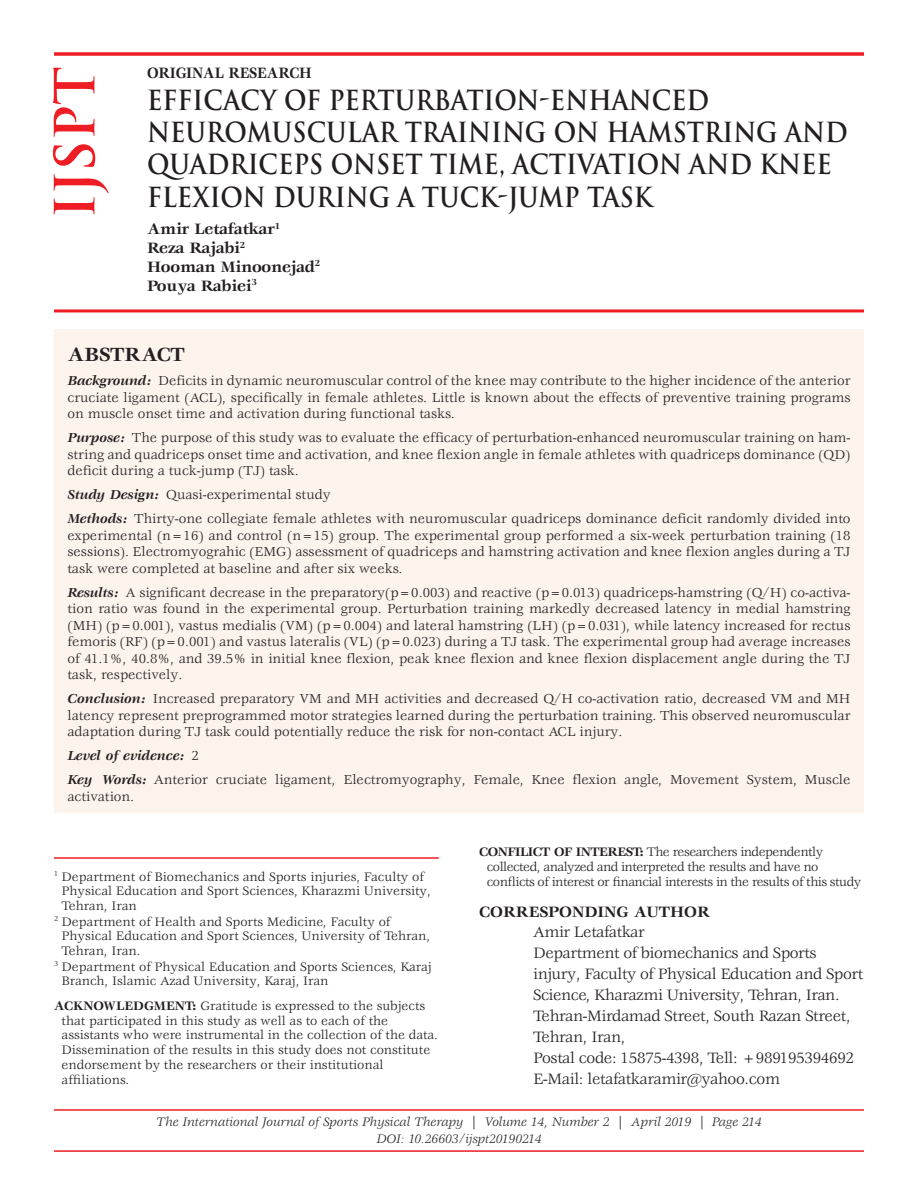
<style>
.page{position:relative;width:918px;height:1188px;background:#fff}
.page>*{position:absolute;margin:0;border:0;box-sizing:border-box;transform-origin:0 0}
.t1{font:700 54px "Trajan Pro";color:#ee1d23}
.t2{font:700 27px/32.2px "Trajan Pro";color:#231f20;scale:.9 1}
.t3{font:700 21px "Veljovic Std";color:#231f20}
.t4{font:16.5px/21px "Veljovic Std";letter-spacing:-.025em;color:#231f20}
.t5{font:700 16.5px/18.8px "Veljovic Std";letter-spacing:-.01em;color:#231f20}
.t6{font:700 16.5px "Veljovic Std";letter-spacing:-.01em;color:#231f20;scale:.9 1}
.t7{font:14.25px/16.5px "Veljovic Std";color:#231f20;text-align:justify}
.t8{font:13.5px/15px "Veljovic Std";color:#231f20}
.t9{font:13.5px/15px "Veljovic Std";letter-spacing:-.035em;color:#231f20}
.t10{font:italic 13.5px/16.5px "Veljovic Std";color:#231f20;text-align:center}
.s1{font-weight:700;font-style:italic}
.s2{font-weight:700}
</style>
<div class="page">
<div style="left:54px;top:329px;width:810px;height:484px;background:#fdf3ed"></div>
<svg style="left:54px;top:52px;width:810px;height:4px;background:#ef383e"></svg>
<hr style="left:54px;top:857px;width:385px;height:2px;background:#ee1d23">
<hr style="left:54px;top:309px;width:810px;height:3px;background:#ee1d23">
<hr style="left:54px;top:1109px;width:810px;height:2px;background:#ee1d23">
<hr style="left:54px;top:1150px;width:810px;height:2px;background:#ee1d23">
<h1 class="t1" style="left:44px;top:219px;width:154px;rotate:-90deg">IJSPT</h1>
<p class="t6" style="left:147px;top:66px;width:185px">ORIGINAL RESEARCH</p>
<h2 class="t2" style="left:147px;top:84px;width:780px">EFFICACY OF PERTURBATION-ENHANCED NEUROMUSCULAR TRAINING ON HAMSTRING AND QUADRICEPS ONSET TIME, ACTIVATION AND KNEE FLEXION DURING A TUCK-JUMP TASK</h2>
<p class="t5" style="left:147px;top:221px;width:175px">Amir Letafatkar<sup>1<br></sup>Reza Rajabi<sup>2<br></sup>Hooman Minoonejad<sup>2<br></sup>Pouya Rabiei<sup>3</sup></p>
<h3 class="t3" style="left:68px;top:346px;width:119px">ABSTRACT</h3>
<p class="t7" style="left:68px;top:374px;width:785px"><span class="s1">Background:</span> Deficits in dynamic neuromuscular control of the knee may contribute to the higher incidence of the anterior cruciate ligament (ACL), specifically in female athletes. Little is known about the effects of preventive training programs on muscle onset time and activation during functional tasks.</p>
<p class="t7" style="left:68px;top:431px;width:785px"><span class="s1">Purpose:</span> The purpose of this study was to evaluate the efficacy of perturbation-enhanced neuromuscular training on ham&shy;string and quadriceps onset time and activation, and knee flexion angle in female athletes with quadriceps dominance (QD) deficit during a tuck-jump (TJ) task.</p>
<p class="t7" style="left:68px;top:484px;width:785px;line-height:24px"><span class="s1">Study Design:</span> Quasi-experimental study<br><span class="s1">Methods:</span> Thirty-one collegiate female athletes with neuromuscular quadriceps dominance deficit randomly divided into</p>
<p class="t7" style="left:68px;top:528px;width:785px">experimental (n=16) and control (n=15) group. The experimental group performed a six-week perturbation training (18 sessions). Electromyograhic (EMG) assessment of quadriceps and hamstring activation and knee flexion angles during a TJ task were completed at baseline and after six weeks.</p>
<p class="t7" style="left:68px;top:585px;width:785px"><span class="s1">Results:</span> A significant decrease in the preparatory(p=0.003) and reactive (p=0.013) quadriceps-hamstring (Q/H) co-activa&shy;tion ratio was found in the experimental group. Perturbation training markedly decreased latency in medial hamstring (MH) (p=0.001), vastus medialis (VM) (p=0.004) and lateral hamstring (LH) (p=0.031), while latency increased for rectus femoris (RF) (p=0.001) and vastus lateralis (VL) (p=0.023) during a TJ task. The experimental group had average increases of 41.1%, 40.8%, and 39.5% in initial knee flexion, peak knee flexion and knee flexion displacement angle during the TJ task, respectively.</p>
<p class="t7" style="left:68px;top:692px;width:785px"><span class="s1">Conclusion:</span> Increased preparatory VM and MH activities and decreased Q/H co-activation ratio, decreased VM and MH latency represent preprogrammed motor strategies learned during the perturbation training. This observed neuromuscular adaptation during TJ task could potentially reduce the risk for non-contact ACL injury.</p>
<p class="t7" style="left:68px;top:745px;width:785px;line-height:24px"><span class="s1">Level of evidence:</span> 2<br><span class="s1">Key Words:</span> Anterior cruciate ligament, Electromyography, Female, Knee flexion angle, Movement System, Muscle</p>
<p class="t7" style="left:68px;top:789px;width:68px">activation.</p>
<p class="t9" style="left:487px;top:846px;width:376px;text-indent:-8px"><span class="s2">CONFILICT OF INTEREST:</span> The researchers independently collected, analyzed and interpreted the results and have no conflicts of interest or financial interests in the results of this study</p>
<p class="t5" style="left:479px;top:903px;width:232px">CORRESPONDING AUTHOR</p>
<p class="t4" style="left:533px;top:923px;width:332px">Amir Letafatkar<br>Department of biomechanics and Sports injury, Faculty of Physical Education and Sport Science, Kharazmi University, Tehran, Iran.<br>Tehran-Mirdamad Street, South Razan Street, Tehran, Iran,<br>Postal code: 15875-4398, Tell: +989195394692<br>E-Mail: letafatkaramir@yahoo.com</p>
<p class="t10" style="left:156px;top:1115px;width:607px">The International Journal of Sports Physical Therapy | Volume 14, Number 2 | April 2019 | Page 214<br>DOI: 10.26603/ijspt20190214</p>
<p class="t8" style="left:54px;top:870px;width:371px"><sup>1</sup> Department of Biomechanics and Sports injuries, Faculty of</p>
<p class="t8" style="left:62px;top:885px;width:371px">Physical Education and Sport Sciences, Kharazmi University,</p>
<p class="t8" style="left:62px;top:900px;width:77px">Tehran, Iran</p>
<p class="t8" style="left:54px;top:915px;width:338px"><sup>2</sup> Department of Health and Sports Medicine, Faculty of</p>
<p class="t8" style="left:62px;top:930px;width:370px">Physical Education and Sport Sciences, University of Tehran,</p>
<p class="t8" style="left:62px;top:945px;width:80px">Tehran, Iran.</p>
<p class="t8" style="left:54px;top:960px;width:379px"><sup>3</sup> Department of Physical Education and Sports Sciences, Karaj</p>
<p class="t8" style="left:62px;top:975px;width:268px">Branch, Islamic Azad University, Karaj, Iran</p>
<p class="t8" style="left:62px;top:999px;width:378px;text-indent:-8px"><span class="s2">ACKNOWLEDGMENT:</span> Gratitude is expressed to the subjects that participated in this study as well as to each of the assistants who were instrumental in the collection of the data.<br>Dissemination of the results in this study does not constitute endorsement by the researchers or their institutional affiliations.</p>
</div>
